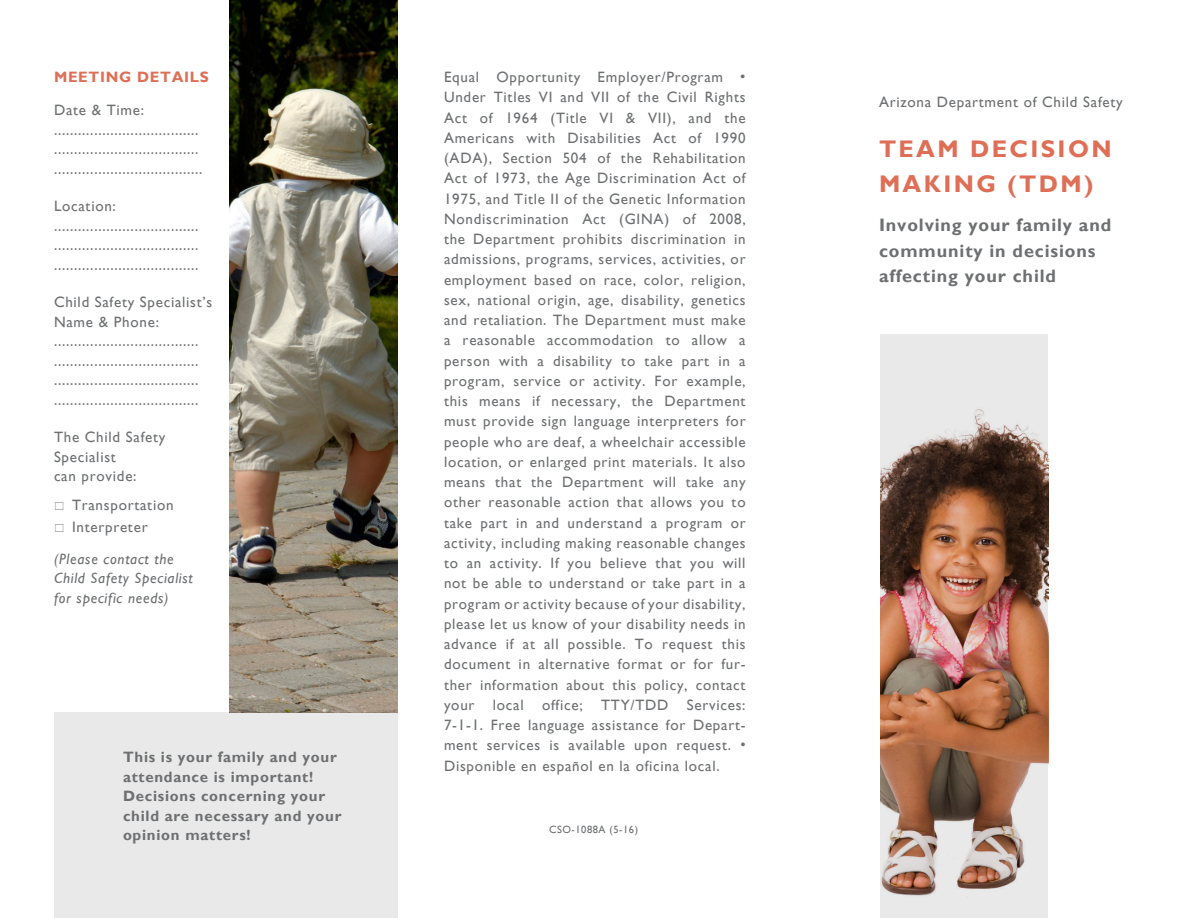
<style>
.page{position:relative;width:1188px;height:918px;background:#fff}
.page>*{position:absolute;margin:0;border:0;box-sizing:border-box;transform-origin:0 0}
.Titles{font:700 24px/34.5px "Gill Sans";letter-spacing:.1em;color:#de6e55}
.Copy{font:700 18px/25.5px "Gill Sans";letter-spacing:.05em;color:#6d6f71}
.Copy-2{font:15px/20.2px "Gill Sans";letter-spacing:.05em;color:#6d6f71}
.Copy-3{font:700 15px/19.5px "Gill Sans";letter-spacing:.05em;color:#6d6f71}
.Copy-4{font:italic 15px/19.5px "Gill Sans";letter-spacing:.05em;color:#6d6f71}
.Titles-2{font:700 15px "Gill Sans";letter-spacing:.05em;color:#de6e55}
.Copy-5{font:10.5px "Gill Sans";letter-spacing:.05em;color:#6d6f71}
</style>
<div class="page">
<img style="left:230px;top:0;width:168px;height:712px">
<div style="left:54px;top:712px;width:343px;height:206px;background:#e9e9e9"></div>
<img style="left:880px;top:334px;width:168px;height:584px">
<p class="Titles-2" style="left:54px;top:68px;width:156px">MEETING DETAILS</p>
<p class="Copy-2" style="left:54px;top:100px;width:150px;line-height:19.5px">Date &amp; Time: .................................... .................................... .....................................</p>
<p class="Copy-2" style="left:54px;top:196px;width:146px;line-height:19.5px">Location: .................................... .................................... ....................................</p>
<p class="Copy-2" style="left:54px;top:292px;width:160px;line-height:19.5px">Child Safety Specialist’s Name &amp; Phone: .................................... .................................... .................................... ....................................</p>
<p class="Copy-2" style="left:54px;top:427px;width:113px;line-height:19.5px">The Child Safety<br>Specialist<br>can provide:</p>
<p class="Copy-2" style="left:72px;top:495px;width:103px">Transportation</p>
<p class="Copy-2" style="left:72px;top:517px;width:77px">Interpreter</p>
<p class="Copy-4" style="left:54px;top:549px;width:140px">(Please contact the<br>Child Safety Specialist for specific needs)</p>
<p class="Copy-3" style="left:123px;top:748px;width:220px">This is your family and your attendance is important!<br>Decisions concerning your child are necessary and your opinion matters!</p>
<p class="Copy-2" style="left:444px;top:67px;width:303px;text-align:justify">Equal Opportunity Employer/Program • Under Titles VI and VII of the Civil Rights Act of 1964 (Title VI &amp; VII), and the Americans with Disabilities Act of 1990 (ADA), Section 504 of the Rehabilitation Act of 1973, the Age Discrimination Act of 1975, and Title II of the Genetic Information Nondiscrimination Act (GINA) of 2008, the Department prohibits discrimination in admissions, programs, services, activities, or employment based on race, color, religion, sex, national origin, age, disability, genetics and retaliation. The Department must make a reasonable accommodation to allow a person with a disability to take part in a program, service or activity. For example, this means if necessary, the Department must provide sign language interpreters for people who are deaf, a wheelchair accessible location, or enlarged print materials. It also means that the Department will take any other reasonable action that allows you to take part in and understand a program or activity, including making reasonable changes to an activity. If you believe that you will not be able to understand or take part in a program or activity because of your disability, please let us know of your disability needs in advance if at all possible. To request this document in alternative format or for fur&shy;ther information about this policy, contact your local office; TTY/TDD Services:<br>7-1-1. Free language assistance for Depart&shy;ment services is available upon request. • Disponible en español en la oficina local.</p>
<p class="Copy-5" style="left:549px;top:824px;width:90px">CSO-1088A (5-16)</p>
<p class="Copy-2" style="left:879px;top:91px;width:245px">Arizona Department of Child Safety</p>
<p class="Titles" style="left:879px;top:132px;width:234px">TEAM DECISION<br>MAKING (TDM)</p>
<p class="Copy" style="left:879px;top:213px;width:234px">Involving your family and community in decisions affecting your child</p>
</div>
